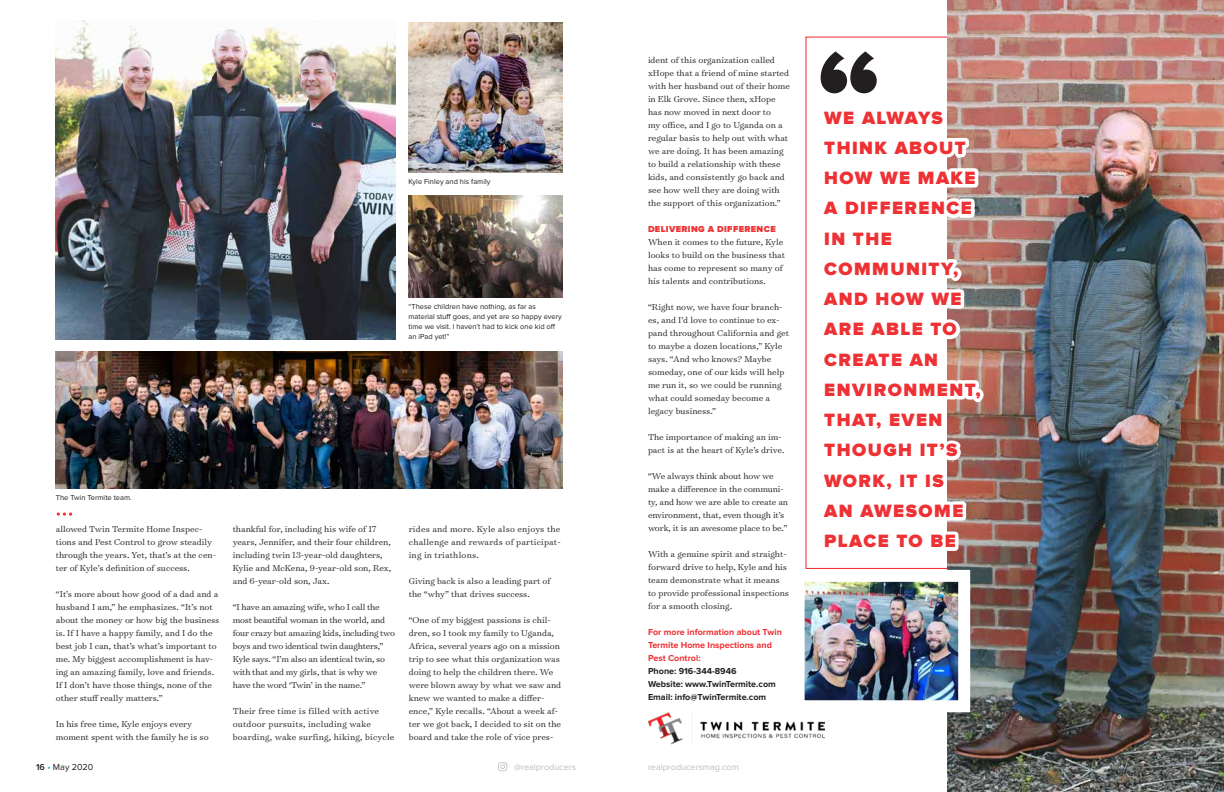
<style>
.page{position:relative;width:1224px;height:792px;background:#fff}
.page>*{position:absolute;margin:0;border:0;box-sizing:border-box;transform-origin:0 0}
.t1{font:900 120.1px "Proxima Nova";color:#231f20}
.t2{font:900 18.5px/30.3px "Proxima Nova";letter-spacing:.08em;color:#ee3134}
.t3{font:300 9.8px/13px "Surveyor Text";color:#231f20}
.t4{font:300 9.8px/13px "Surveyor Text";letter-spacing:-.02em;color:#231f20}
.t5{font:300 9.8px/13px "Surveyor Text";letter-spacing:.02em;color:#231f20}
.t6{font:700 9px/13px "Proxima Nova";color:#231f20}
.t7{font:700 9px/13px "Proxima Nova";color:#ee3134}
.t8{font:9px "Proxima Nova";color:#bcbec0}
.t9{font:900 9px "Proxima Nova";letter-spacing:.04em;color:#ee3134}
.t10{font:9px "Proxima Nova";letter-spacing:-.005em;color:#231f20}
.t11{font:7.5px/10px "Proxima Nova";color:#231f20}
.s1{font-weight:600}
.s2{color:#19a8e0}
</style>
<div class="page">
<svg style="left:498px;top:762px;width:9px;height:9px"></svg>
<img style="left:56px;top:351px;width:506px;height:138px">
<svg style="left:805px;top:36px;width:143px;height:528px"></svg>
<img style="left:948px;top:0;width:276px;height:792px">
<svg style="left:814px;top:85px;width:176px;height:472px"></svg>
<img style="left:409px;top:196px;width:153px;height:102px">
<img style="left:804px;top:564px;width:172px;height:154px">
<img style="left:409px;top:22px;width:153px;height:151px">
<img style="left:56px;top:20px;width:340px;height:319px">
<img style="left:648px;top:711px;width:176px;height:34px">
<svg style="left:57px;top:512px;width:15px;height:4px"></svg>
<p class="t11" style="left:409px;top:177px;width:83px">Kyle Finley and his family</p>
<p class="t11" style="left:409px;top:302px;width:155px">“These children have nothing, as far as material stuff goes, and yet are so happy every time we visit. I haven’t had to kick one kid off an iPad yet!”</p>
<p class="t11" style="left:56px;top:493px;width:78px">The Twin Termite team.</p>
<p class="t3" style="left:56px;top:522px;width:162px">allowed Twin Termite Home Inspec&shy;tions and Pest Control to grow steadily through the years. Yet, that’s at the cen&shy;ter of Kyle’s definition of success.</p>
<p class="t3" style="left:56px;top:587px;width:165px">“It’s more about how good of a dad and a husband I am,” he emphasizes. “It’s not about the money or how big the business is. If I have a happy family, and I do the best job I can, that’s what’s important to me. My biggest accomplishment is hav&shy;ing an amazing family, love and friends.<br>If I don’t have those things, none of the other stuff really matters.”</p>
<p class="t3" style="left:56px;top:717px;width:154px">In his free time, Kyle enjoys every moment spent with the family he is so</p>
<p class="t3" style="left:233px;top:522px;width:160px">thankful for, including his wife of 17 years, Jennifer, and their four children, including twin 13-year-old daughters, Kylie and McKena, 9-year-old son, Rex, and 6-year-old son, Jax.</p>
<p class="t4" style="left:233px;top:600px;width:164px">“I have an amazing wife, who I call the most beautiful woman in the world, and four crazy but amazing kids, including two boys and two identical twin daughters,” Kyle says. “I’m also an identical twin, so with that and my girls, that is why we have the word ‘Twin’ in the name.”</p>
<p class="t5" style="left:233px;top:704px;width:163px">Their free time is filled with active outdoor pursuits, including wake boarding, wake surfing, hiking, bicycle</p>
<p class="t3" style="left:409px;top:522px;width:153px;text-align:justify">rides and more. Kyle also enjoys the challenge and rewards of participat&shy;ing in triathlons.</p>
<p class="t3" style="left:409px;top:574px;width:143px">Giving back is also a leading part of the “why” that drives success.</p>
<p class="t3" style="left:409px;top:613px;width:154px">“One of my biggest passions is chil&shy;dren, so I took my family to Uganda, Africa, several years ago on a mission trip to see what this organization was doing to help the children there. We were blown away by what we saw and knew we wanted to make a differ&shy;ence,” Kyle recalls. “About a week af&shy;ter we got back, I decided to sit on the board and take the role of vice pres-</p>
<p class="t3" style="left:648px;top:53px;width:144px">ident of this organization called xHope that a friend of mine started with her husband out of their home in Elk Grove. Since then, xHope has now moved in next door to<br>my office, and I go to Uganda on a regular basis to help out with what we are doing. It has been amazing to build a relationship with these kids, and consistently go back and see how well they are doing with the support of this organization.”</p>
<p class="t9" style="left:648px;top:225px;width:129px">DELIVERING A DIFFERENCE</p>
<p class="t3" style="left:648px;top:235px;width:139px">When it comes to the future, Kyle looks to build on the business that has come to represent so many of his talents and contributions.</p>
<p class="t3" style="left:648px;top:300px;width:143px">“Right now, we have four branch&shy;es, and I’d love to continue to ex&shy;pand throughout California and get to maybe a dozen locations,” Kyle says. “And who knows? Maybe someday, one of our kids will help me run it, so we could be running what could someday become a legacy business.”</p>
<p class="t3" style="left:648px;top:430px;width:138px">The importance of making an im&shy;pact is at the heart of Kyle’s drive.</p>
<p class="t3" style="left:648px;top:469px;width:142px">“We always think about how we make a difference in the communi&shy;ty, and how we are able to create an environment, that, even though it’s work, it is an awesome place to be.”</p>
<p class="t3" style="left:648px;top:547px;width:143px">With a genuine spirit and straight&shy;forward drive to help, Kyle and his team demonstrate what it means to provide professional inspections for a smooth closing.</p>
<p class="t7" style="left:648px;top:626px;width:135px">For more information about Twin<br>Termite Home Inspections and<br>Pest Control:</p>
<p class="t6" style="left:648px;top:665px;width:129px">Phone: 916-344-8946<br>Website: www.TwinTermite.com<br>Email: info@TwinTermite.com</p>
<p class="t10" style="left:36px;top:762px;width:59px"><span class="s1">16</span> <span class="s2">•</span> May 2020</p>
<p class="t8" style="left:514px;top:762px;width:63px">@realproducers</p>
<p class="t8" style="left:648px;top:762px;width:92px">realproducersmag.com</p>
<h1 class="t1" style="left:818px;top:38px;width:65px">“</h1>
<h2 class="t2" style="left:824px;top:103px;width:158px">WE ALWAYS<br>THINK ABOUT<br>HOW WE MAKE<br>A DIFFERENCE<br>IN THE<br>COMMUNITY,<br>AND HOW WE<br>ARE ABLE TO<br>CREATE AN<br>ENVIRONMENT,<br>THAT, EVEN<br>THOUGH IT’S<br>WORK, IT IS<br>AN AWESOME<br>PLACE TO BE</h2>
</div>
